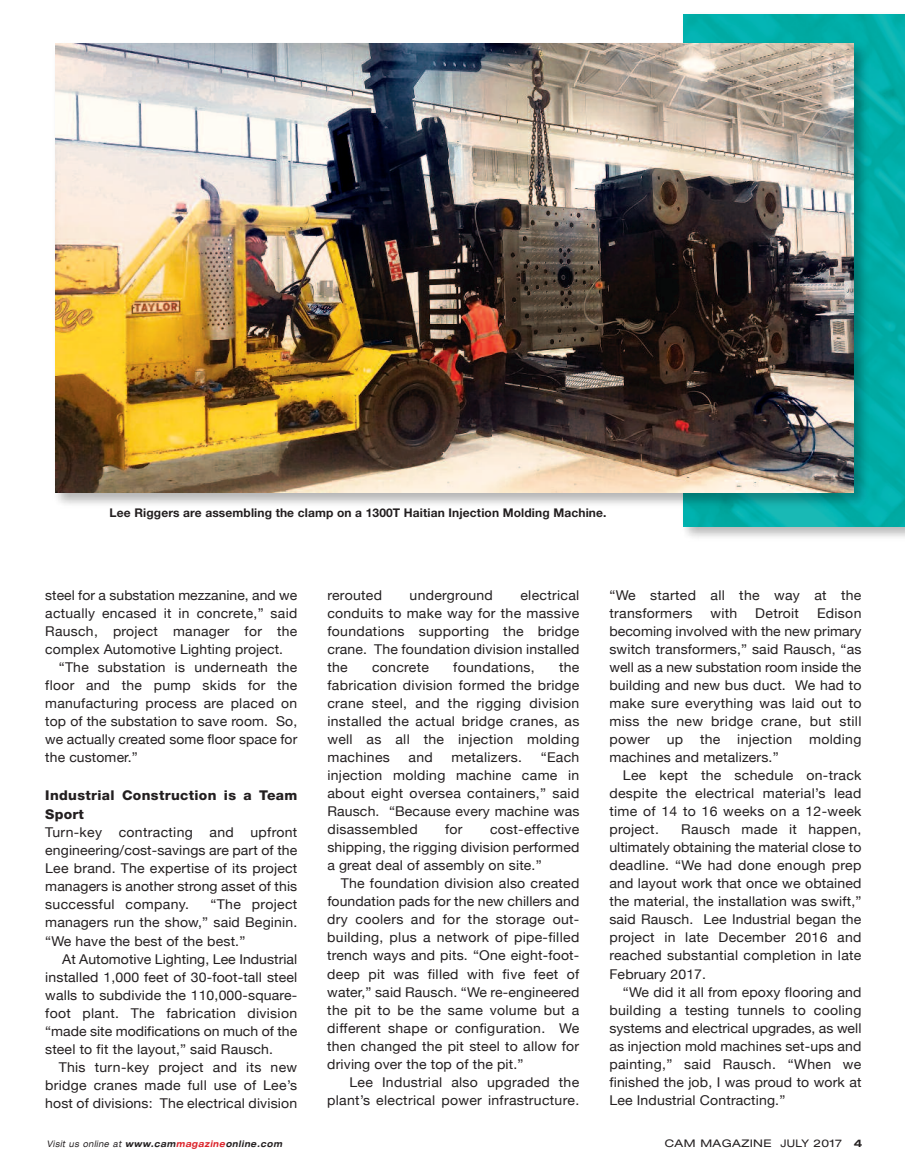
<style>
.page{position:relative;width:905px;height:1175px;background:#fff}
.page>*{position:absolute;margin:0;border:0;box-sizing:border-box;transform-origin:0 0}
.t1{font:13.5px/18px "Helvetica Neue";letter-spacing:.01em;color:#231f20;text-align:justify;scale:1.04 1}
.t2{font:13.5px/18px "Helvetica Neue";letter-spacing:.01em;color:#231f20;text-align:justify}
.t3{font:800 13.5px/19.5px "Helvetica Neue";letter-spacing:.025em;color:#231f20}
.t4{font:700 12px "Helvetica Neue";letter-spacing:.01em;color:#231f20}
.t5{font:expanded 10.5px "Helvetica Neue";letter-spacing:.035em;color:#231f20;scale:1.1 1}
.t6{font:italic 700 expanded 9px "Helvetica Neue";letter-spacing:.08em;color:#231f20;scale:.85 1}
.s1{font-weight:400}
.s2{color:#db2128}
.s3{font-weight:700}
</style>
<div class="page">
<img style="left:683px;top:526px;width:221px;height:12px">
<img style="left:683px;top:14px;width:221px;height:512px">
<img style="left:55px;top:38px;width:817px;height:474px">
<img style="left:56px;top:44px;width:797px;height:449px">
<p class="t4" style="left:110px;top:508px;width:498px">Lee Riggers are assembling the clamp on a 1300T Haitian Injection Molding Machine.</p>
<p class="t2" style="left:45px;top:586px;width:253px">steel for a substation mezzanine, and we actually encased it in concrete,” said Rausch, project manager for the complex Automotive Lighting project.</p>
<p class="t2" style="left:45px;top:658px;width:253px;text-indent:14px">“The substation is underneath the floor and the pump skids for the manufacturing process are placed on top of the substation to save room. So, we actually created some floor space for the customer.”</p>
<p class="t3" style="left:45px;top:786px;width:253px">Industrial Construction is a Team<br>Sport</p>
<p class="t1" style="left:45px;top:823px;width:244px">Turn-key contracting and upfront engineering/cost-savings are part of the Lee brand. The expertise of its project managers is another strong asset of this successful company.</p>
<p class="t1" style="left:45px;top:895px;width:244px;text-indent:165px">“The project managers run the show,” said Beginin. “We have the best of the best.”</p>
<p class="t1" style="left:45px;top:949px;width:244px;text-indent:17px">At Automotive Lighting, Lee Industrial installed 1,000 feet of 30-foot-tall steel walls to subdivide the 110,000-square&shy;foot plant. The fabrication division “made site modifications on much of the steel to fit the layout,” said Rausch.</p>
<p class="t1" style="left:45px;top:1057px;width:244px;text-indent:14px">This turn-key project and its new bridge cranes made full use of Lee’s host of divisions: The electrical division</p>
<p class="t1" style="left:327px;top:586px;width:244px;text-indent:193px">electrical conduits to make way for the massive foundations supporting the bridge crane. The foundation division installed the</p>
<p class="t1" style="left:327px;top:586px;width:54px">rerouted</p>
<p class="t1" style="left:409px;top:586px;width:82px">underground</p>
<p class="t1" style="left:372px;top:658px;width:56px">concrete</p>
<p class="t1" style="left:453px;top:658px;width:80px">foundations,</p>
<p class="t1" style="left:327px;top:658px;width:244px;text-indent:232px">the fabrication division formed the bridge crane steel, and the rigging division installed the actual bridge cranes, as well as all the injection molding machines</p>
<p class="t1" style="left:327px;top:748px;width:244px;text-indent:213px">“Each injection molding machine came in about eight oversea containers,” said Rausch. “Because every machine was disassembled</p>
<p class="t1" style="left:408px;top:748px;width:25px">and</p>
<p class="t1" style="left:451px;top:748px;width:69px">metalizers.</p>
<p class="t1" style="left:327px;top:820px;width:244px;text-indent:163px">cost-effective shipping, the rigging division performed a great deal of assembly on site.”</p>
<p class="t1" style="left:327px;top:874px;width:244px;text-indent:14px">The foundation division also created foundation pads for the new chillers and dry coolers and for the storage out&shy;building, plus a network of pipe-filled trench ways and pits. “One eight-foot&shy;deep pit was filled with five feet of water,” said Rausch. “We re-engineered the pit to be the same volume but a different shape or configuration. We then changed the pit steel to allow for driving over the top of the pit.”</p>
<p class="t1" style="left:327px;top:1072px;width:244px;text-align:right">Lee Industrial also upgraded the plant’s electrical power infrastructure.</p>
<p class="t1" style="left:445px;top:820px;width:18px">for</p>
<p class="t1" style="left:609px;top:586px;width:244px">“We started all the way at the transformers</p>
<p class="t1" style="left:609px;top:604px;width:244px;text-indent:207px">Edison becoming involved with the new primary switch transformers,” said Rausch, “as well as a new substation room inside the building and new bus duct. We had to make sure everything was laid out to miss the new bridge crane, but still power up the injection molding machines and metalizers.”</p>
<p class="t1" style="left:609px;top:766px;width:244px;text-indent:14px">Lee kept the schedule on-track despite the electrical material’s lead time of 14 to 16 weeks on a 12-week project.</p>
<p class="t1" style="left:710px;top:604px;width:27px">with</p>
<p class="t1" style="left:755px;top:604px;width:44px">Detroit</p>
<p class="t1" style="left:609px;top:820px;width:244px;text-indent:72px">Rausch made it happen, ultimately obtaining the material close to deadline. “We had done enough prep and layout work that once we obtained the material, the installation was swift,” said Rausch. Lee Industrial began the project in late December 2016 and reached substantial completion in late February 2017.</p>
<p class="t1" style="left:609px;top:982px;width:244px;text-indent:14px">“We did it all from epoxy flooring and building a testing tunnels to cooling systems and electrical upgrades, as well as injection mold machines set-ups and painting,” said Rausch. “When we finished the job, I was proud to work at Lee Industrial Contracting.”</p>
<p class="t6" style="left:47px;top:1140px;width:278px"><span class="s1">Visit us online at</span> www.cam<span class="s2">magazine</span>online.com</p>
<p class="t5" style="left:664px;top:1139px;width:181px">CAM MAGAZINE JULY 2017 <span class="s3">4</span></p>
</div>
